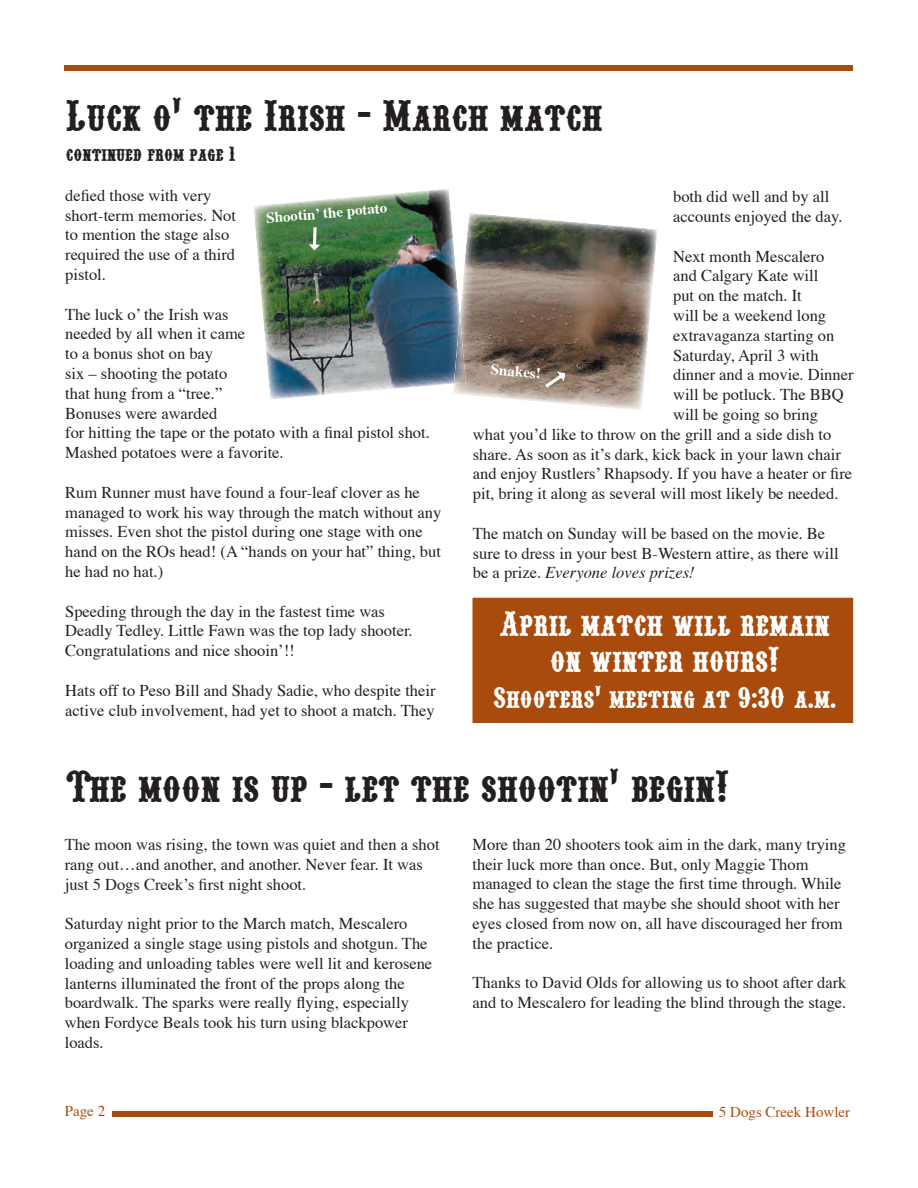
<style>
.page{position:relative;width:918px;height:1188px;background:#fff}
.page>*{position:absolute;margin:0;border:0;box-sizing:border-box;transform-origin:0 0}
.t1{font:45px "Pointedly Mad";color:#231f20}
.t2{font:36px/36px "Pointedly Mad";color:#fff;text-align:center}
.t3{font:30px "Pointedly Mad";color:#fff}
.t4{font:21px "Pointedly Mad";color:#231f20}
.t5{font:16.5px/19.8px "Times";color:#231f20}
.t6{font:700 15px "Times";color:#fff}
.t7{font:15px "Times";color:#a84b0d}
.s1{font-style:italic}
</style>
<div class="page">
<div style="left:65px;top:65px;width:788px;height:6px;background:#a84b0d"></div>
<div style="left:112px;top:1111px;width:600px;height:6px;background:#a84b0d"></div>
<img style="left:254px;top:189px;width:199px;height:210px">
<img style="left:453px;top:213px;width:204px;height:197px">
<img style="left:454px;top:314px;width:12px;height:70px">
<svg style="left:309px;top:227px;width:11px;height:23px"></svg>
<svg style="left:545px;top:372px;width:20px;height:16px"></svg>
<div style="left:473px;top:598px;width:379px;height:124px;background:#a84b0d"></div>
<hr style="left:472px;top:598px;width:2px;height:124px;background:#a84b0d">
<hr style="left:473px;top:721px;width:379px;height:2px;background:#a84b0d">
<hr style="left:852px;top:598px;width:1px;height:124px;background:#a84b0d">
<h1 class="t1" style="left:66px;top:89px;width:538px">Luck o’ the Irish - March match</h1>
<p class="t4" style="left:66px;top:142px;width:171px">continued from page 1</p>
<p class="t5" style="left:65px;top:186px;width:172px">defied those with very short-term memories. Not to mention the stage also required the use of a third pistol.</p>
<p class="t5" style="left:65px;top:305px;width:366px">The luck oʼ the Irish was<br>needed by all when it came<br>to a bonus shot on bay<br>six – shooting the potato<br>that hung from a “tree.”<br>Bonuses were awarded<br>for hitting the tape or the potato with a final pistol shot.<br>Mashed potatoes were a favorite.</p>
<p class="t5" style="left:65px;top:483px;width:378px">Rum Runner must have found a four-leaf clover as he managed to work his way through the match without any misses. Even shot the pistol during one stage with one hand on the ROs head! (A “hands on your hat” thing, but he had no hat.)</p>
<p class="t5" style="left:65px;top:602px;width:349px">Speeding through the day in the fastest time was<br>Deadly Tedley. Little Fawn was the top lady shooter.<br>Congratulations and nice shooinʼ!!</p>
<p class="t5" style="left:65px;top:681px;width:372px">Hats off to Peso Bill and Shady Sadie, who despite their active club involvement, had yet to shoot a match. They</p>
<p class="t5" style="left:673px;top:188px;width:171px">both did well and by all accounts enjoyed the day.</p>
<p class="t5" style="left:673px;top:247px;width:153px">Next month Mescalero</p>
<p class="t5" style="left:673px;top:267px;width:147px">and Calgary Kate will</p>
<p class="t5" style="left:673px;top:287px;width:130px">put on the match. It</p>
<p class="t5" style="left:673px;top:307px;width:155px">will be a weekend long</p>
<p class="t5" style="left:673px;top:326px;width:163px">extravaganza starting on</p>
<p class="t5" style="left:673px;top:346px;width:147px">Saturday, April 3 with</p>
<p class="t5" style="left:673px;top:366px;width:182px">dinner and a movie. Dinner</p>
<p class="t5" style="left:673px;top:386px;width:172px">will be potluck. The BBQ</p>
<p class="t5" style="left:673px;top:406px;width:146px">will be going so bring</p>
<p class="t5" style="left:473px;top:425px;width:360px">what youʼd like to throw on the grill and a side dish to</p>
<p class="t5" style="left:473px;top:445px;width:369px">share. As soon as itʼs dark, kick back in your lawn chair</p>
<p class="t5" style="left:473px;top:465px;width:381px">and enjoy Rustlersʼ Rhapsody. If you have a heater or fire</p>
<p class="t5" style="left:473px;top:485px;width:367px">pit, bring it along as several will most likely be needed.</p>
<p class="t5" style="left:473px;top:524px;width:367px">The match on Sunday will be based on the movie. Be sure to dress in your best B-Western attire, as there will be a prize. <span class="s1">Everyone loves prizes!</span></p>
<p class="t6" style="left:265px;top:208px;width:123px;rotate:-5deg">Shootinʼ the potato</p>
<p class="t6" style="left:492px;top:359px;width:52px;rotate:5deg">Snakes!</p>
<h2 class="t2" style="left:500px;top:604px;width:332px">April match will remain on winter hours!</h2>
<h3 class="t3" style="left:493px;top:681px;width:344px">Shooters’ meeting at 9:30 a.m.</h3>
<h1 class="t1" style="left:66px;top:760px;width:665px">The moon is up - let the shootin’ begin!</h1>
<p class="t5" style="left:472px;top:835px;width:375px">More than 20 shooters took aim in the dark, many trying their luck more than once. But, only Maggie Thom managed to clean the stage the first time through. While she has suggested that maybe she should shoot with her eyes closed from now on, all have discouraged her from the practice.</p>
<p class="t5" style="left:472px;top:974px;width:375px">Thanks to David Olds for allowing us to shoot after dark and to Mescalero for leading the blind through the stage.</p>
<p class="t5" style="left:65px;top:836px;width:376px">The moon was rising, the town was quiet and then a shot rang out…and another, and another. Never fear. It was just 5 Dogs Creekʼs first night shoot.</p>
<p class="t5" style="left:65px;top:915px;width:369px">Saturday night prior to the March match, Mescalero organized a single stage using pistols and shotgun. The loading and unloading tables were well lit and kerosene lanterns illuminated the front of the props along the boardwalk. The sparks were really flying, especially when Fordyce Beals took his turn using blackpower loads.</p>
<p class="t7" style="left:65px;top:1102px;width:42px">Page 2</p>
<p class="t7" style="left:719px;top:1103px;width:133px">5 Dogs Creek Howler</p>
</div>
